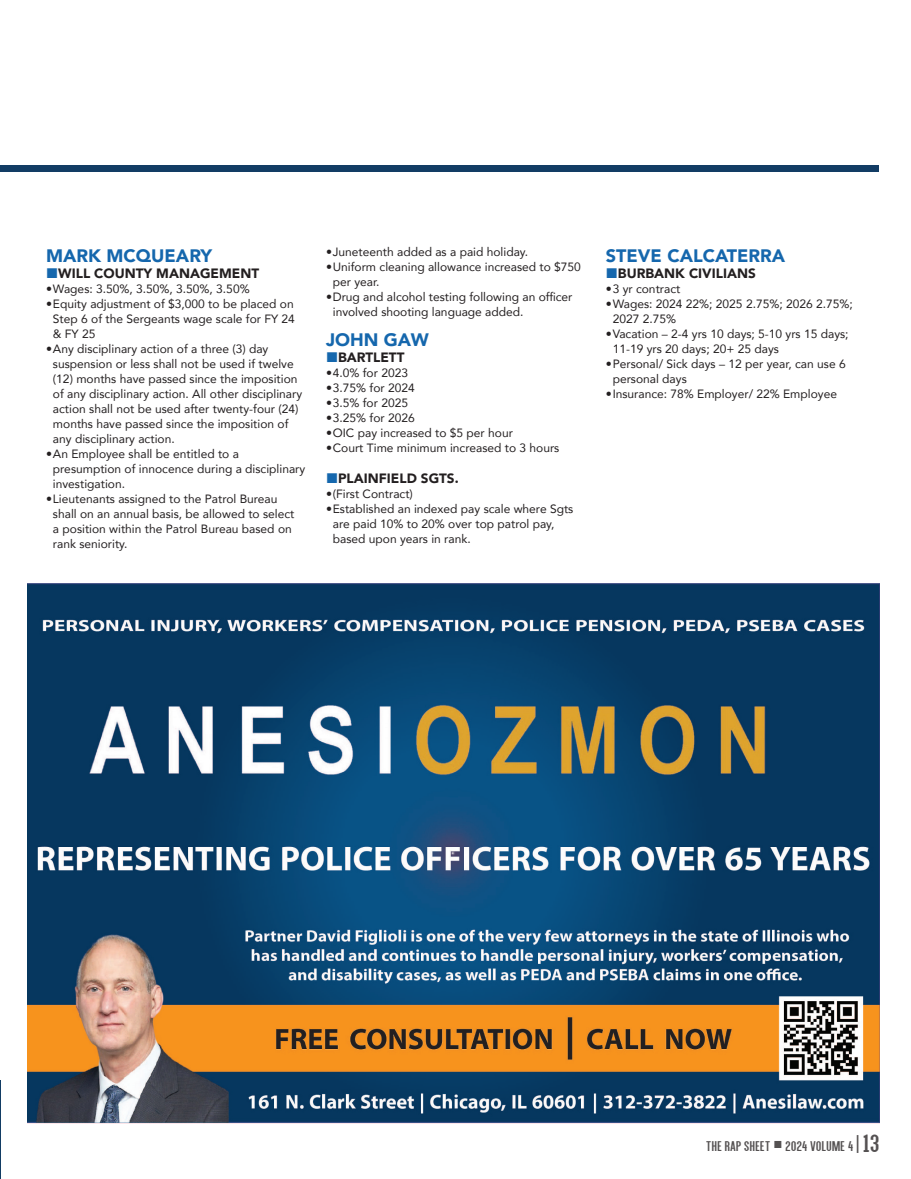
<style>
.page{position:relative;width:911px;height:1179px;background:#fff}
.page>*{position:absolute;margin:0;border:0;box-sizing:border-box;transform-origin:0 0}
.t1{font:900 18px "Avenir";color:#1567ad}
.t2{font:15px "Alegre Sans";letter-spacing:.03em;color:#231f20}
.t3{font:900 13.5px "Avenir";color:#231f20}
.t4{font:12px/15px "Avenir";color:#231f20}
.s1{font-size:21px}
.s2{font-size:26.55px}
</style>
<div class="page">
<div style="left:0;top:165px;width:878px;height:7px;background:#123c64"></div>
<hr style="left:0;top:1079px;width:1px;height:99px;background:#123c64">
<img style="left:28px;top:583px;width:850px;height:540px">
<h1 class="t1" style="left:46px;top:240px;width:167px">MARK MCQUEARY</h1>
<p class="t3" style="left:58px;top:261px;width:202px">WILL COUNTY MANAGEMENT</p>
<p class="t4" style="left:46px;top:281px;width:205px">•Wages: 3.50%, 3.50%, 3.50%, 3.50%</p>
<p class="t4" style="left:53px;top:296px;width:243px;text-align:justify;text-indent:-7px">•Equity adjustment of $3,000 to be placed on Step 6 of the Sergeants wage scale for FY 24 &amp; FY 25</p>
<p class="t4" style="left:53px;top:341px;width:251px;text-indent:-7px">•Any disciplinary action of a three (3) day suspension or less shall not be used if twelve (12) months have passed since the imposition of any disciplinary action. All other disciplinary action shall not be used after twenty-four (24) months have passed since the imposition of any disciplinary action.</p>
<p class="t4" style="left:53px;top:446px;width:254px;text-indent:-7px">•An Employee shall be entitled to a presumption of innocence during a disciplinary investigation.</p>
<p class="t4" style="left:53px;top:491px;width:243px;text-indent:-7px">•Lieutenants assigned to the Patrol Bureau shall on an annual basis, be allowed to select a position within the Patrol Bureau based on rank seniority.</p>
<p class="t4" style="left:326px;top:244px;width:203px">•Juneteenth added as a paid holiday.</p>
<p class="t4" style="left:333px;top:259px;width:249px;text-indent:-7px">•Uniform cleaning allowance increased to $750 per year.</p>
<p class="t4" style="left:333px;top:289px;width:241px;text-indent:-7px">•Drug and alcohol testing following an officer involved shooting language added.</p>
<h1 class="t1" style="left:326px;top:324px;width:104px">JOHN GAW</h1>
<p class="t3" style="left:338px;top:345px;width:68px">BARTLETT</p>
<p class="t4" style="left:326px;top:365px;width:83px">•4.0% for 2023</p>
<p class="t4" style="left:326px;top:380px;width:90px">•3.75% for 2024</p>
<p class="t4" style="left:326px;top:395px;width:83px">•3.5% for 2025</p>
<p class="t4" style="left:326px;top:410px;width:90px">•3.25% for 2026</p>
<p class="t4" style="left:326px;top:425px;width:188px">•OIC pay increased to $5 per hour</p>
<p class="t4" style="left:326px;top:440px;width:235px">•Court Time minimum increased to 3 hours</p>
<p class="t3" style="left:338px;top:466px;width:122px">PLAINFIELD SGTS.</p>
<p class="t4" style="left:326px;top:485px;width:88px">•(First Contract)</p>
<p class="t4" style="left:333px;top:500px;width:242px;text-indent:-7px">•Established an indexed pay scale where Sgts are paid 10% to 20% over top patrol pay, based upon years in rank.</p>
<h1 class="t1" style="left:605px;top:240px;width:181px">STEVE CALCATERRA</h1>
<p class="t3" style="left:617px;top:261px;width:139px">BURBANK CIVILIANS</p>
<p class="t4" style="left:605px;top:281px;width:76px">•3 yr contract</p>
<p class="t4" style="left:612px;top:296px;width:241px;text-indent:-7px">•Wages: 2024 22%; 2025 2.75%; 2026 2.75%;<br>2027 2.75%</p>
<p class="t4" style="left:612px;top:326px;width:237px;text-indent:-7px">•Vacation – 2-4 yrs 10 days; 5-10 yrs 15 days;<br>11-19 yrs 20 days; 20+ 25 days</p>
<p class="t4" style="left:612px;top:356px;width:234px;text-indent:-7px">•Personal/ Sick days – 12 per year, can use 6 personal days</p>
<p class="t4" style="left:605px;top:386px;width:232px">•Insurance: 78% Employer/ 22% Employee</p>
<p class="t2" style="left:706px;top:1136px;width:174px">THE RAP SHEET <sup>■</sup> 2024 VOLUME 4 <span class="s1">|</span> <span class="s2">13</span></p>
</div>
